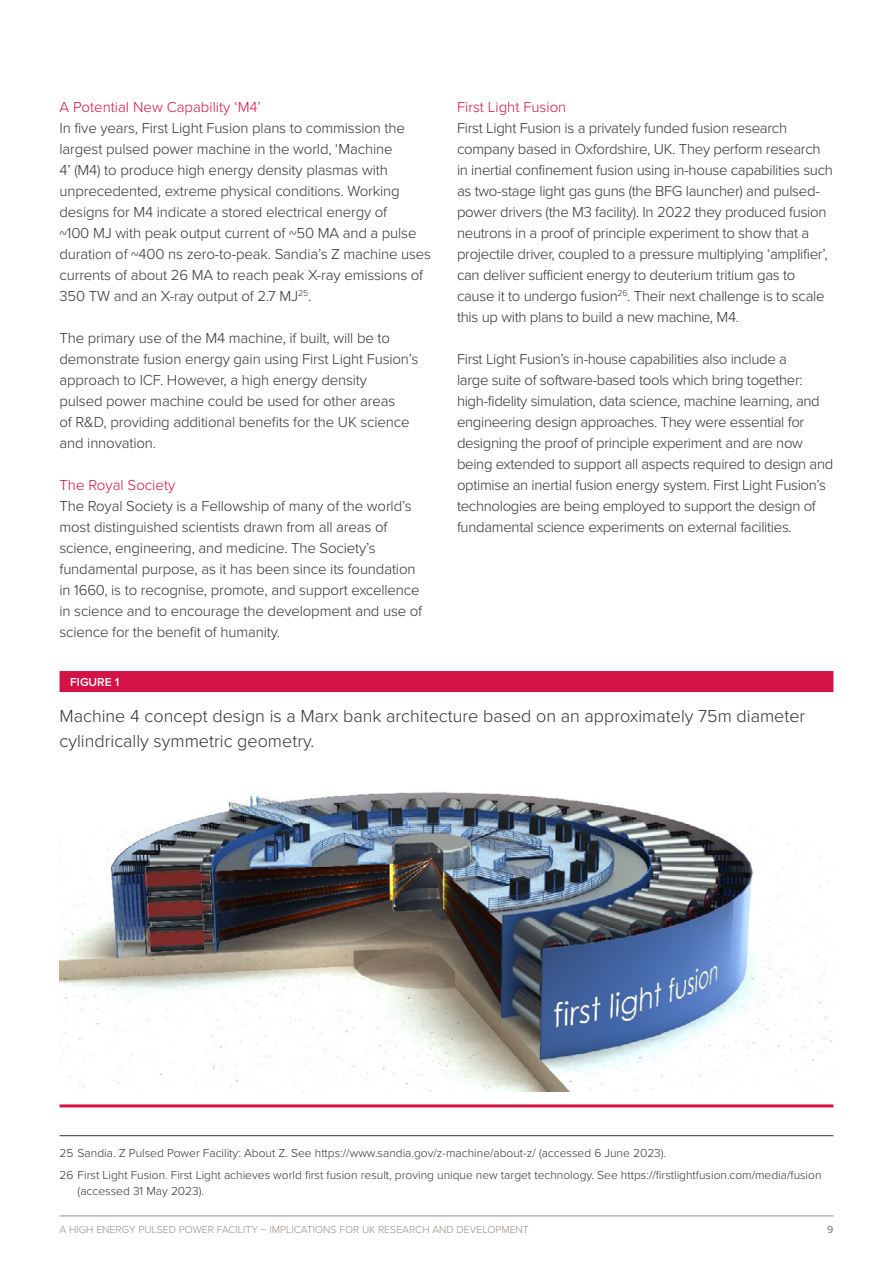
<style>
.page{position:relative;width:893px;height:1263px;background:#fff}
.page>*{position:absolute;margin:0;border:0;box-sizing:border-box;transform-origin:0 0}
.t1{font:300 18px/25.2px "Proxima Nova";color:#333132}
.t2{font:300 15px/21px "Proxima Nova";letter-spacing:-.02em;color:#333132}
.t3{font:300 15px "Proxima Nova";color:#d31245}
.t4{font:300 12px/21.8px "Proxima Nova";color:#333132}
.t5{font:600 12px "Proxima Nova";color:#fff}
.t6{font:300 10.5px "Proxima Nova";color:#978c87}
.t7{font:600 10.5px "Proxima Nova";color:#978c87}
</style>
<div class="page">
<hr style="left:60px;top:1216px;width:773px;height:1px;background:#978c87">
<hr style="left:60px;top:1135px;width:773px;height:1px;background:#333132">
<div style="left:60px;top:671px;width:773px;height:21px;background:#d31245"></div>
<hr style="left:60px;top:1104px;width:773px;height:3px;background:#d31245">
<img style="left:60px;top:792px;width:773px;height:299px">
<p class="t3" style="left:60px;top:96px;width:203px">A Potential New Capability ‘M4’</p>
<p class="t2" style="left:60px;top:117px;width:373px">In five years, First Light Fusion plans to commission the largest pulsed power machine in the world, ‘Machine<br>4’ (M4) to produce high energy density plasmas with unprecedented, extreme physical conditions. Working designs for M4 indicate a stored electrical energy of<br>~100 MJ with peak output current of ~50 MA and a pulse duration of ~400 ns zero-to-peak. Sandia’s Z machine uses currents of about 26 MA to reach peak X-ray emissions of 350 TW and an X-ray output of 2.7 MJ<sup>25</sup>.</p>
<p class="t2" style="left:60px;top:327px;width:360px">The primary use of the M4 machine, if built, will be to demonstrate fusion energy gain using First Light Fusion’s approach to ICF. However, a high energy density<br>pulsed power machine could be used for other areas<br>of R&amp;D, providing additional benefits for the UK science and innovation.</p>
<p class="t3" style="left:60px;top:474px;width:117px">The Royal Society</p>
<p class="t2" style="left:60px;top:495px;width:364px">The Royal Society is a Fellowship of many of the world’s most distinguished scientists drawn from all areas of science, engineering, and medicine. The Society’s fundamental purpose, as it has been since its foundation in 1660, is to recognise, promote, and support excellence in science and to encourage the development and use of science for the benefit of humanity.</p>
<p class="t3" style="left:457px;top:96px;width:111px">First Light Fusion</p>
<p class="t2" style="left:457px;top:117px;width:377px">First Light Fusion is a privately funded fusion research company based in Oxfordshire, UK. They perform research in inertial confinement fusion using in-house capabilities such as two-stage light gas guns (the BFG launcher) and pulsed&shy;power drivers (the M3 facility). In 2022 they produced fusion neutrons in a proof of principle experiment to show that a projectile driver, coupled to a pressure multiplying ‘amplifier’, can deliver sufficient energy to deuterium tritium gas to cause it to undergo fusion<sup>26</sup>. Their next challenge is to scale this up with plans to build a new machine, M4.</p>
<p class="t2" style="left:457px;top:348px;width:378px">First Light Fusion’s in-house capabilities also include a<br>large suite of software-based tools which bring together: high-fidelity simulation, data science, machine learning, and engineering design approaches. They were essential for designing the proof of principle experiment and are now being extended to support all aspects required to design and optimise an inertial fusion energy system. First Light Fusion’s technologies are being employed to support the design of fundamental science experiments on external facilities.</p>
<p class="t5" style="left:70px;top:673px;width:51px">FIGURE 1</p>
<p class="t1" style="left:60px;top:703px;width:747px">Machine 4 concept design is a Marx bank architecture based on an approximately 75m diameter cylindrically symmetric geometry.</p>
<p class="t4" style="left:60px;top:1142px;width:763px">25 Sandia. Z Pulsed Power Facility: About Z. See https://www.sandia.gov/z-machine/about-z/ (accessed 6 June 2023).<br>26 First Light Fusion. First Light achieves world first fusion result, proving unique new target technology. See https://firstlightfusion.com/media/fusion</p>
<p class="t4" style="left:78px;top:1179px;width:128px">(accessed 31 May 2023).</p>
<p class="t6" style="left:60px;top:1222px;width:471px">A HIGH ENERGY PULSED POWER FACILITY – IMPLICATIONS FOR UK RESEARCH AND DEVELOPMENT</p>
<p class="t7" style="left:827px;top:1222px;width:8px">9</p>
</div>
